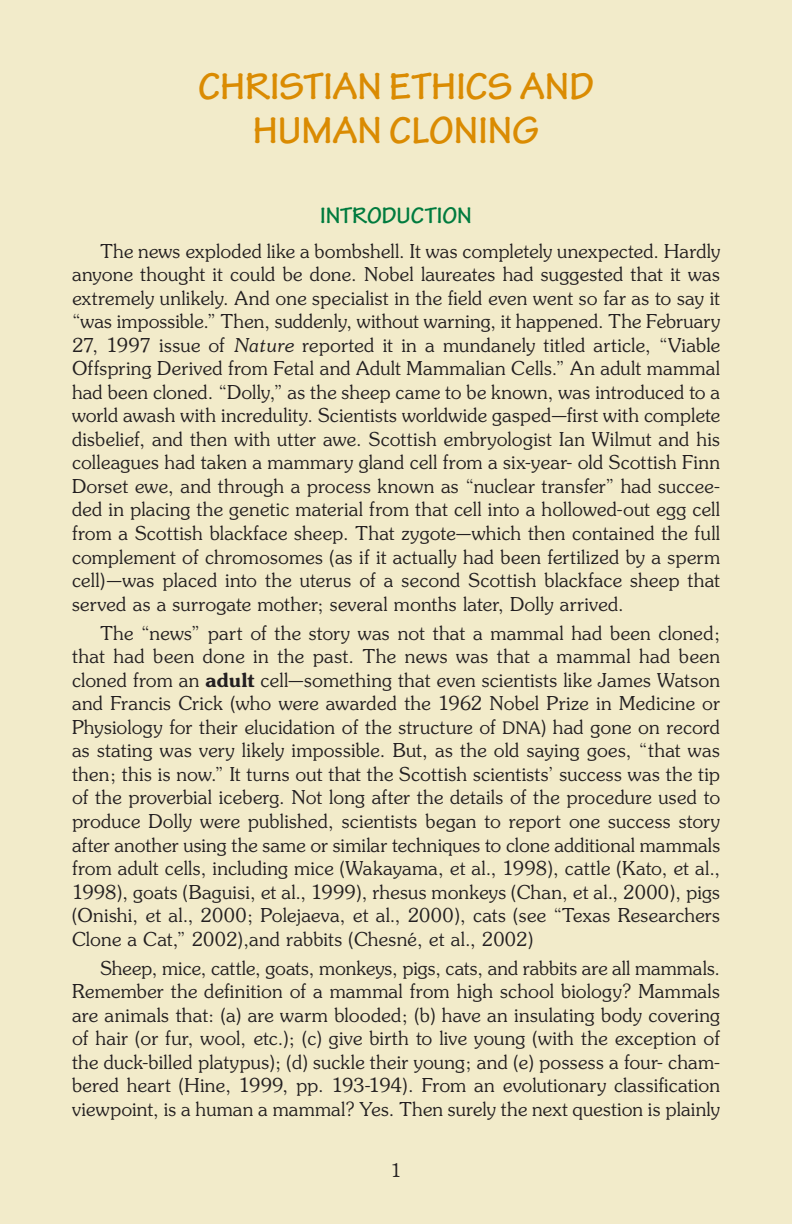
<style>
.page{position:relative;width:792px;height:1224px;background:#f2ebca}
.page>*{position:absolute;margin:0;border:0;box-sizing:border-box;transform-origin:0 0}
.t1{font:700 40px/44.2px "Tekton Pro";letter-spacing:-.005em;color:#da8b02;text-align:center}
.Heading_1{font:700 24px "Tekton Pro";color:#007b3e}
.Body_Text{font:21px/23.6px "Souvenir Light DTC";letter-spacing:.015em;color:#231f20;text-align:justify}
.t2{font:20px "Souvenir Light DTC";color:#231f20}
.s1{font-family:"Souvenir Light Italic DTC"}
.s2{font-family:"Souvenir Demi DTC"}
.s3{font-size:18.8px}
</style>
<div class="page">
<p class="t1" style="left:198px;top:65px;width:397px">CHRISTIAN ETHICS AND<br>HUMAN CLONING</p>
<p class="Heading_1" style="left:320px;top:201px;width:153px">INTRODUCTION</p>
<p class="Body_Text" style="left:72px;top:240px;width:650px;text-indent:28px">The news exploded like a bombshell. It was completely unexpected. Hardly anyone thought it could be done. Nobel laureates had suggested that it was extremely unlikely. And one specialist in the field even went so far as to say it “was impossible.” Then, suddenly, without warning, it happened. The February 27, 1997 issue of <span class="s1">Nature</span> reported it in a mundanely titled article, “Viable Offspring Derived from Fetal and Adult Mammalian Cells.” An adult mammal had been cloned. “Dolly,” as the sheep came to be known, was introduced to a world awash with incredulity. Scientists worldwide gasped—first with complete disbelief, and then with utter awe. Scottish embryologist Ian Wilmut and his colleagues had taken a mammary gland cell from a six-year- old Scottish Finn Dorset ewe, and through a process known as “nuclear transfer” had succee&shy;ded in placing the genetic material from that cell into a hollowed-out egg cell from a Scottish blackface sheep. That zygote—which then contained the full complement of chromosomes (as if it actually had been fertilized by a sperm cell)—was placed into the uterus of a second Scottish blackface sheep that served as a surrogate mother; several months later, Dolly arrived.</p>
<p class="Body_Text" style="left:72px;top:622px;width:650px;text-indent:28px">The “news” part of the story was not that a mammal had been cloned; that had been done in the past. The news was that a mammal had been cloned from an <span class="s2">adult</span> cell—something that even scientists like James Watson and Francis Crick (who were awarded the 1962 Nobel Prize in Medicine or Physiology for their elucidation of the structure of <span class="s3">DNA</span>) had gone on record as stating was very likely impossible. But, as the old saying goes, “that was then; this is now.” It turns out that the Scottish scientists’ success was the tip of the proverbial iceberg. Not long after the details of the procedure used to produce Dolly were published, scientists began to report one success story after another using the same or similar techniques to clone additional mammals from adult cells, including mice (Wakayama, et al., 1998), cattle (Kato, et al., 1998), goats (Baguisi, et al., 1999), rhesus monkeys (Chan, et al., 2000), pigs (Onishi, et al., 2000; Polejaeva, et al., 2000), cats (see “Texas Researchers Clone a Cat,” 2002),and rabbits (Chesné, et al., 2002)</p>
<p class="Body_Text" style="left:72px;top:957px;width:650px;text-indent:28px">Sheep, mice, cattle, goats, monkeys, pigs, cats, and rabbits are all mammals.<br>Remember the definition of a mammal from high school biology? Mammals are animals that: (a) are warm blooded; (b) have an insulating body covering of hair (or fur, wool, etc.); (c) give birth to live young (with the exception of the duck-billed platypus); (d) suckle their young; and (e) possess a four- cham&shy;bered heart (Hine, 1999, pp. 193-194). From an evolutionary classification viewpoint, is a human a mammal? Yes. Then surely the next question is plainly</p>
<p class="t2" style="left:391px;top:1160px;width:12px">1</p>
</div>
